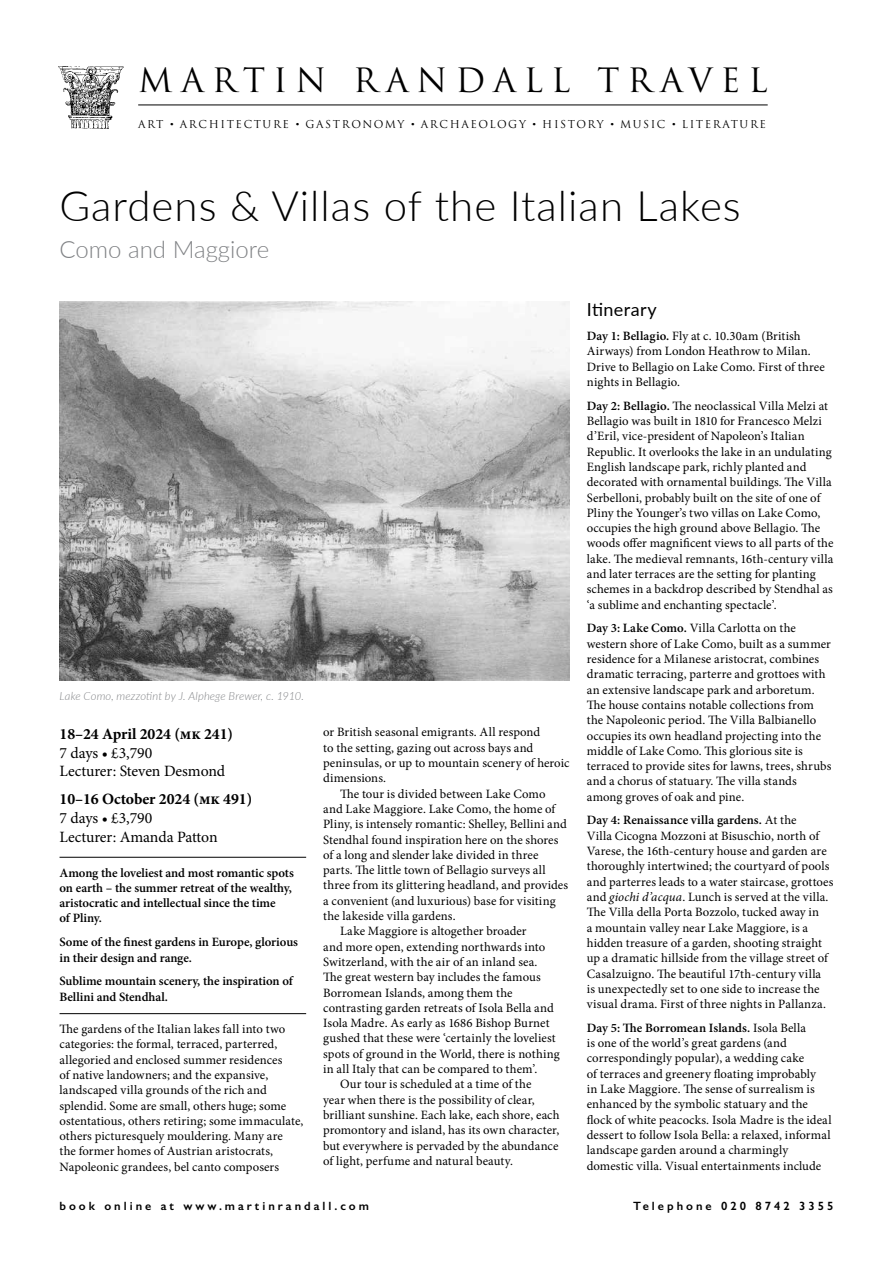
<style>
.page{position:relative;width:893px;height:1263px;background:#fff}
.page>*{position:absolute;margin:0;border:0;box-sizing:border-box;transform-origin:0 0}
.t1{font:300 42px "Lato";letter-spacing:.025em;color:#000}
.t2{font:32.7px "Trajan Pro";letter-spacing:.245em;color:#000}
.t3{font:300 24px "Lato";color:#808285}
.t4{font:18px "Lato";letter-spacing:.02em;color:#000}
.t5{font:15.75px/18.9px "Minion Pro";letter-spacing:-.005em;color:#000}
.t6{font:700 15.75px "Minion Pro";letter-spacing:-.005em;color:#000}
.t7{font:12.75px/15.3px "Minion Pro";letter-spacing:.005em;color:#000}
.t8{font:600 12.75px/15.3px "Minion Pro";letter-spacing:-.005em;color:#000}
.t9{font:600 12px "Gill Sans";letter-spacing:.25em;color:#000}
.t10{font:italic 300 11.25px "Lato";letter-spacing:.01em;color:#808285}
.t11{font:10.65px "Trajan Pro";letter-spacing:.15em;color:#000}
.s1{font-family:"Adobe Caslon Pro"}
.s2{font-weight:600}
.s3{font-style:italic}
</style>
<div class="page">
<img style="left:58px;top:66px;width:66px;height:63px">
<hr style="left:138px;top:105px;width:630px;height:1px;background:#000">
<hr style="left:60px;top:857px;width:246px;height:1px;background:#000">
<hr style="left:60px;top:1013px;width:246px;height:1px;background:#000">
<img style="left:60px;top:302px;width:510px;height:378px">
<h2 class="t2" style="left:138px;top:59px;width:631px">MARTIN RANDALL TRAVEL</h2>
<p class="t11" style="left:138px;top:117px;width:629px">ART <span class="s1">•</span> ARCHITECTURE <span class="s1">•</span> GASTRONOMY <span class="s1">•</span> ARCHAEOLOGY <span class="s1">•</span> HISTORY <span class="s1">•</span> MUSIC <span class="s1">•</span> LITERATURE</p>
<h1 class="t1" style="left:60px;top:177px;width:683px">Gardens &amp; Villas of the Italian Lakes</h1>
<h3 class="t3" style="left:60px;top:233px;width:211px">Como and Maggiore</h3>
<p class="t10" style="left:60px;top:688px;width:246px">Lake Como, mezzotint by J. Alphege Brewer, c. 1910.</p>
<p class="t6" style="left:60px;top:722px;width:175px">18–24 April 2024 (mk 241)</p>
<p class="t5" style="left:60px;top:743px;width:167px">7 days • £3,790<br>Lecturer: Steven Desmond</p>
<p class="t6" style="left:60px;top:788px;width:194px">10–16 October 2024 (mk 491)</p>
<p class="t5" style="left:60px;top:809px;width:160px">7 days • £3,790<br>Lecturer: Amanda Patton</p>
<p class="t8" style="left:60px;top:865px;width:236px">Among the loveliest and most romantic spots on earth – the summer retreat of the wealthy, aristocratic and intellectual since the time<br>of Pliny.</p>
<p class="t8" style="left:60px;top:934px;width:240px">Some of the finest gardens in Europe, glorious in their design and range.</p>
<p class="t8" style="left:60px;top:973px;width:235px">Sublime mountain scenery, the inspiration of<br>Bellini and Stendhal.</p>
<p class="t7" style="left:60px;top:1021px;width:245px">The gardens of the Italian lakes fall into two categories: the formal, terraced, parterred, allegoried and enclosed summer residences<br>of native landowners; and the expansive, landscaped villa grounds of the rich and splendid. Some are small, others huge; some ostentatious, others retiring; some immaculate, others picturesquely mouldering. Many are<br>the former homes of Austrian aristocrats, Napoleonic grandees, bel canto composers</p>
<p class="t7" style="left:323px;top:725px;width:219px">or British seasonal emigrants. All respond</p>
<p class="t7" style="left:323px;top:740px;width:212px">to the setting, gazing out across bays and</p>
<p class="t7" style="left:323px;top:755px;width:248px">peninsulas, or up to mountain scenery of heroic</p>
<p class="t7" style="left:323px;top:771px;width:64px">dimensions.</p>
<p class="t7" style="left:340px;top:786px;width:207px">The tour is divided between Lake Como</p>
<p class="t7" style="left:323px;top:801px;width:234px">and Lake Maggiore. Lake Como, the home of</p>
<p class="t7" style="left:323px;top:817px;width:245px">Pliny, is intensely romantic: Shelley, Bellini and</p>
<p class="t7" style="left:323px;top:832px;width:237px">Stendhal found inspiration here on the shores</p>
<p class="t7" style="left:323px;top:847px;width:217px">of a long and slender lake divided in three</p>
<p class="t7" style="left:323px;top:862px;width:224px">parts. The little town of Bellagio surveys all</p>
<p class="t7" style="left:323px;top:878px;width:246px">three from its glittering headland, and provides</p>
<p class="t7" style="left:323px;top:893px;width:234px">a convenient (and luxurious) base for visiting</p>
<p class="t7" style="left:323px;top:908px;width:134px">the lakeside villa gardens.</p>
<p class="t7" style="left:340px;top:924px;width:188px">Lake Maggiore is altogether broader</p>
<p class="t7" style="left:323px;top:939px;width:224px">and more open, extending northwards into</p>
<p class="t7" style="left:323px;top:954px;width:216px">Switzerland, with the air of an inland sea.</p>
<p class="t7" style="left:323px;top:970px;width:219px">The great western bay includes the famous</p>
<p class="t7" style="left:323px;top:985px;width:191px">Borromean Islands, among them the</p>
<p class="t7" style="left:323px;top:1000px;width:232px">contrasting garden retreats of Isola Bella and</p>
<p class="t7" style="left:323px;top:1015px;width:228px">Isola Madre. As early as 1686 Bishop Burnet</p>
<p class="t7" style="left:323px;top:1031px;width:234px">gushed that these were ‘certainly the loveliest</p>
<p class="t7" style="left:323px;top:1046px;width:238px">spots of ground in the World, there is nothing</p>
<p class="t7" style="left:323px;top:1061px;width:216px">in all Italy that can be compared to them’.</p>
<p class="t7" style="left:340px;top:1077px;width:193px">Our tour is scheduled at a time of the</p>
<p class="t7" style="left:323px;top:1092px;width:213px">year when there is the possibility of clear,</p>
<p class="t7" style="left:323px;top:1107px;width:238px">brilliant sunshine. Each lake, each shore, each</p>
<p class="t7" style="left:323px;top:1123px;width:238px">promontory and island, has its own character,</p>
<p class="t7" style="left:323px;top:1138px;width:237px">but everywhere is pervaded by the abundance</p>
<p class="t7" style="left:323px;top:1153px;width:191px">of light, perfume and natural beauty.</p>
<h3 class="t4" style="left:587px;top:297px;width:72px">Itinerary</h3>
<p class="t7" style="left:587px;top:328px;width:239px"><span class="s2">Day 1: Bellagio.</span> Fly at c. 10.30am (British Airways) from London Heathrow to Milan.<br>Drive to Bellagio on Lake Como. First of three nights in Bellagio.</p>
<p class="t7" style="left:587px;top:398px;width:248px"><span class="s2">Day 2: Bellagio.</span> The neoclassical Villa Melzi at Bellagio was built in 1810 for Francesco Melzi d’Eril, vice-president of Napoleon’s Italian Republic. It overlooks the lake in an undulating English landscape park, richly planted and decorated with ornamental buildings. The Villa Serbelloni, probably built on the site of one of Pliny the Younger’s two villas on Lake Como, occupies the high ground above Bellagio. The woods offer magnificent views to all parts of the lake. The medieval remnants, 16th-century villa and later terraces are the setting for planting schemes in a backdrop described by Stendhal as ‘a sublime and enchanting spectacle’.</p>
<p class="t7" style="left:587px;top:621px;width:246px"><span class="s2">Day 3: Lake Como.</span> Villa Carlotta on the western shore of Lake Como, built as a summer residence for a Milanese aristocrat, combines dramatic terracing, parterre and grottoes with an extensive landscape park and arboretum.<br>The house contains notable collections from the Napoleonic period. The Villa Balbianello occupies its own headland projecting into the middle of Lake Como. This glorious site is terraced to provide sites for lawns, trees, shrubs and a chorus of statuary. The villa stands among groves of oak and pine.</p>
<p class="t7" style="left:587px;top:813px;width:248px"><span class="s2">Day 4: Renaissance villa gardens.</span> At the<br>Villa Cicogna Mozzoni at Bisuschio, north of Varese, the 16th-century house and garden are thoroughly intertwined; the courtyard of pools and parterres leads to a water staircase, grottoes and <span class="s3">giochi d’acqua</span>. Lunch is served at the villa.<br>The Villa della Porta Bozzolo, tucked away in<br>a mountain valley near Lake Maggiore, is a hidden treasure of a garden, shooting straight up a dramatic hillside from the village street of Casalzuigno. The beautiful 17th-century villa<br>is unexpectedly set to one side to increase the visual drama. First of three nights in Pallanza.</p>
<p class="t7" style="left:587px;top:1020px;width:246px"><span class="s2">Day 5: The Borromean Islands.</span> Isola Bella<br>is one of the world’s great gardens (and correspondingly popular), a wedding cake<br>of terraces and greenery floating improbably<br>in Lake Maggiore. The sense of surrealism is enhanced by the symbolic statuary and the flock of white peacocks. Isola Madre is the ideal dessert to follow Isola Bella: a relaxed, informal landscape garden around a charmingly domestic villa. Visual entertainments include</p>
<p class="t9" style="left:60px;top:1199px;width:311px">book online at www.martinrandall.com</p>
<p class="t9" style="left:633px;top:1199px;width:202px">Telephone 020 8742 3355</p>
</div>
